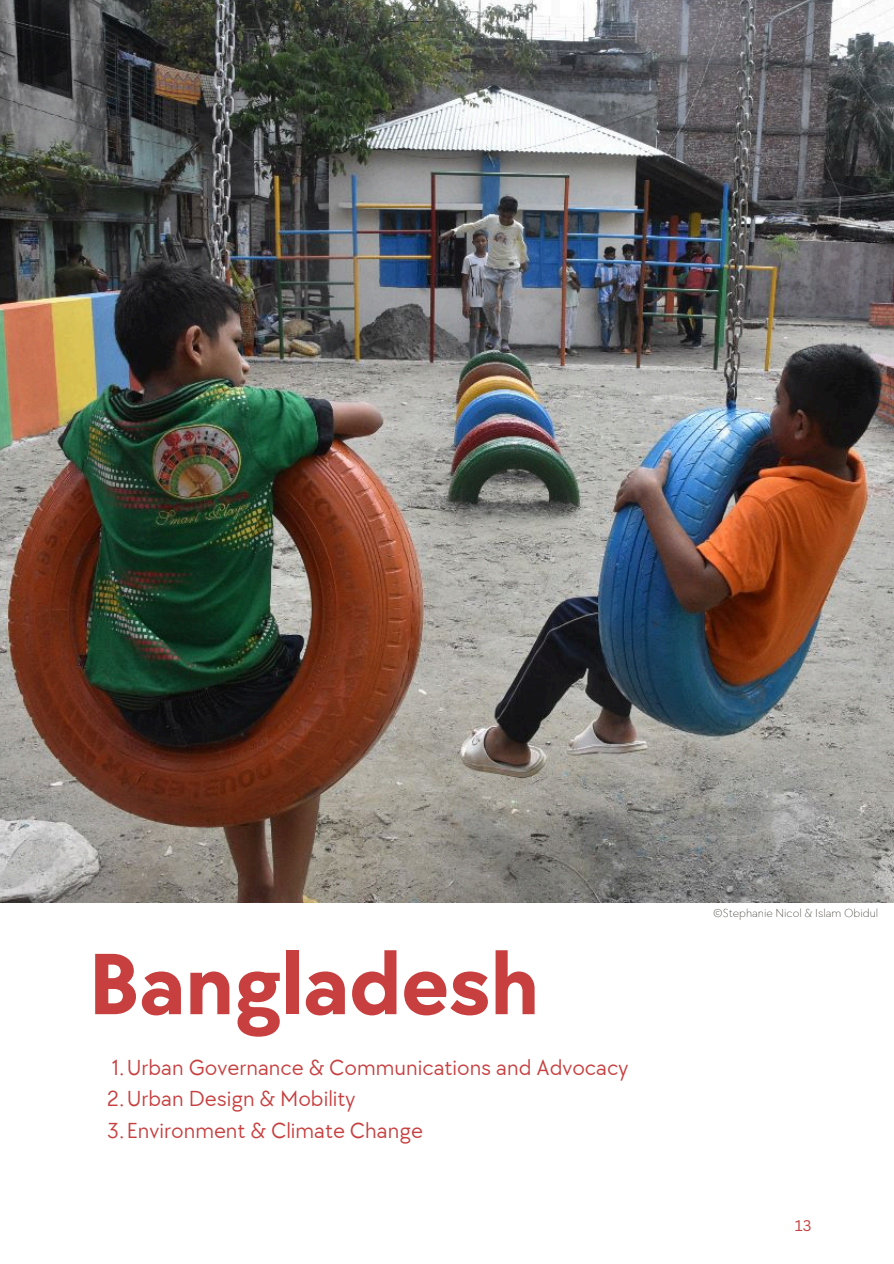
<style>
.page{position:relative;width:894px;height:1264px;background:#fff}
.page>*{position:absolute;margin:0;border:0;box-sizing:border-box;transform-origin:0 0}
.t1{font:700 90px "TT Chocolates";color:#c73f3f}
.t2{font:22.5px "TT Chocolates";color:#c73f3f}
.t3{font:15px "Canva Sans";color:#c73f3f}
.t4{font:200 12px "TT Chocolates";color:#49473e}
</style>
<div class="page">
<img style="left:0;top:0;width:893px;height:902px">
<p class="t1" style="left:88px;top:933px;width:452px">Bangladesh</p>
<h1 class="t2" style="left:112px;top:1054px;width:518px">1.Urban Governance &amp; Communications and Advocacy</h1>
<p class="t2" style="left:107px;top:1085px;width:250px">2.Urban Design &amp; Mobility</p>
<p class="t2" style="left:107px;top:1117px;width:317px">3.Environment &amp; Climate Change</p>
<p class="t4" style="left:713px;top:905px;width:166px">©Stephanie Nicol &amp; Islam Obidul</p>
<p class="t3" style="left:794px;top:1214px;width:18px">13</p>
</div>
